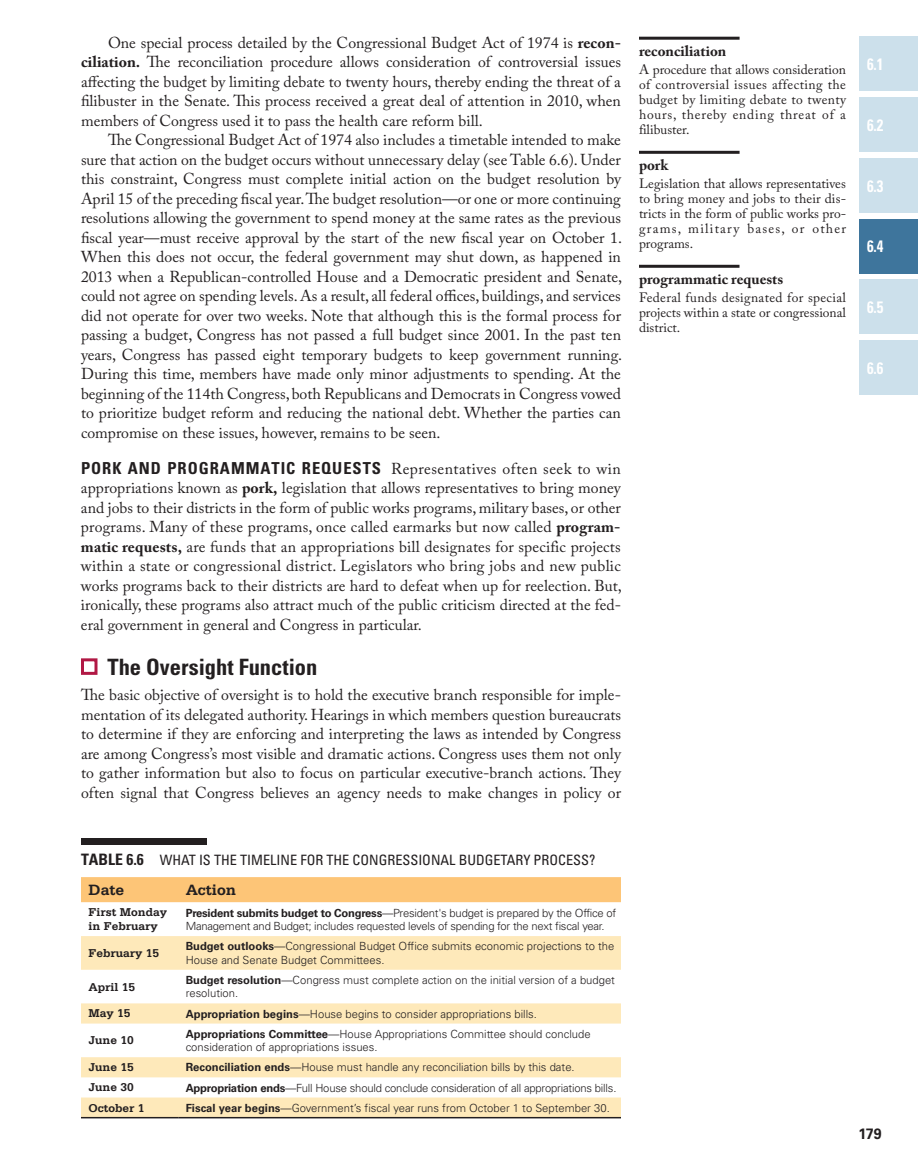
<style>
.page{position:relative;width:918px;height:1175px;background:#fff}
.page>*{position:absolute;margin:0;border:0;box-sizing:border-box;transform-origin:0 0}
.t1{font:700 condensed 22.5px "Univers LT Std";color:#231f20}
.t2{font:700 condensed 16.5px "Univers LT Std";color:#231f20}
.t3{font:700 condensed 16.5px "Univers LT Std";color:#fff;scale:.9 1}
.t4{font:15.75px/19.5px "Adobe Caslon Pro";color:#231f20;text-align:justify}
.t5{font:700 15.75px "Serifa Std";color:#231f20}
.t6{font:700 condensed 15.75px "Univers LT Std";color:#231f20}
.t7{font:700 15px "Adobe Caslon Pro";color:#231f20}
.t8{font:700 15px "Univers LT Std";color:#231f20;scale:.95 1}
.t9{font:condensed 14.25px "Univers LT Std";color:#231f20}
.t10{font:13.5px/15px "Adobe Caslon Pro";color:#231f20;text-align:justify}
.t11{font:700 12px/13.5px "Serifa Std";color:#231f20}
.t12{font:300 11.25px/13.5px "Univers LT Std";color:#231f20}
.t13{font:300 11.25px/13.5px "Univers LT Std";letter-spacing:-.02em;color:#231f20}
.s1{font-weight:700}
.s2{font-weight:700;font-size:15.75px}
</style>
<div class="page">
<div style="left:860px;top:36px;width:58px;height:55px;background:#cce0eb"></div>
<div style="left:860px;top:97px;width:58px;height:55px;background:#cce0eb"></div>
<div style="left:860px;top:279px;width:58px;height:55px;background:#cce0eb"></div>
<div style="left:860px;top:158px;width:58px;height:55px;background:#cce0eb"></div>
<div style="left:860px;top:340px;width:58px;height:55px;background:#cce0eb"></div>
<div style="left:860px;top:218px;width:58px;height:55px;background:#3e759c"></div>
<div style="left:81px;top:658px;width:17px;height:17px;border:3px solid #b11844"></div>
<div style="left:81px;top:877px;width:540px;height:25px;background:#fdc577"></div>
<svg style="left:81px;top:902px;width:540px;height:1px"></svg>
<svg style="left:81px;top:936px;width:540px;height:180px"></svg>
<hr style="left:81px;top:1116px;width:97px;height:2px;background:#231f20">
<hr style="left:178px;top:1116px;width:443px;height:2px;background:#231f20">
<div style="left:81px;top:838px;width:126px;height:6px;background:#231f20"></div>
<hr style="left:639px;top:37px;width:101px;height:3px;background:#231f20">
<hr style="left:639px;top:151px;width:101px;height:3px;background:#231f20">
<hr style="left:639px;top:265px;width:101px;height:3px;background:#231f20">
<p class="t4" style="left:81px;top:32px;width:541px;text-indent:27px">One special process detailed by the Congressional Budget Act of 1974 is <span class="s1">recon&shy;ciliation.</span> The reconciliation procedure allows consideration of controversial issues affecting the budget by limiting debate to twenty hours, thereby ending the threat of a filibuster in the Senate. This process received a great deal of attention in 2010, when members of Congress used it to pass the health care reform bill.</p>
<p class="t4" style="left:81px;top:130px;width:543px;text-indent:27px">The Congressional Budget Act of 1974 also includes a timetable intended to make sure that action on the budget occurs without unnecessary delay (see Table 6.6). Under this constraint, Congress must complete initial action on the budget resolution by April 15 of the preceding fiscal year. The budget resolution—or one or more continuing resolutions allowing the government to spend money at the same rates as the previous fiscal year—must receive approval by the start of the new fiscal year on October 1.<br>When this does not occur, the federal government may shut down, as happened in 2013 when a Republican-controlled House and a Democratic president and Senate, could not agree on spending levels. As a result, all federal offices, buildings, and services did not operate for over two weeks. Note that although this is the formal process for passing a budget, Congress has not passed a full budget since 2001. In the past ten years, Congress has passed eight temporary budgets to keep government running.<br>During this time, members have made only minor adjustments to spending. At the beginning of the 114th Congress, both Republicans and Democrats in Congress vowed to prioritize budget reform and reducing the national debt. Whether the parties can compromise on these issues, however, remains to be seen.</p>
<p class="t2" style="left:81px;top:458px;width:11px">PORK</p>
<p class="t2" style="left:128px;top:458px;width:12px">AND</p>
<p class="t2" style="left:167px;top:458px;width:12px">PROGRAMMATIC</p>
<p class="t2" style="left:302px;top:458px;width:21px">REQUESTS</p>
<p class="t4" style="left:81px;top:458px;width:542px;text-indent:310px">Representatives often seek to win appropriations known as <span class="s1">pork,</span> legislation that allows representatives to bring money and jobs to their districts in the form of public works programs, military bases, or other programs. Many of these programs, once called earmarks but now called <span class="s1">program&shy;matic requests,</span> are funds that an appropriations bill designates for specific projects within a state or congressional district. Legislators who bring jobs and new public works programs back to their districts are hard to defeat when up for reelection. But, ironically, these programs also attract much of the public criticism directed at the fed&shy;eral government in general and Congress in particular.</p>
<h1 class="t1" style="left:107px;top:653px;width:211px">THE OVERSIGHT FUNCTION</h1>
<p class="t4" style="left:81px;top:685px;width:542px">The basic objective of oversight is to hold the executive branch responsible for imple&shy;mentation of its delegated authority. Hearings in which members question bureaucrats to determine if they are enforcing and interpreting the laws as intended by Congress are among Congress’s most visible and dramatic actions. Congress uses them not only to gather information but also to focus on particular executive-branch actions. They often signal that Congress believes an agency needs to make changes in policy or</p>
<p class="t7" style="left:639px;top:42px;width:89px">reconciliation</p>
<p class="t10" style="left:639px;top:62px;width:209px">A procedure that allows consideration of controversial issues affecting the budget by limiting debate to twenty hours, thereby ending threat of a filibuster.</p>
<p class="t7" style="left:639px;top:156px;width:31px">pork</p>
<p class="t10" style="left:639px;top:176px;width:209px">Legislation that allows representatives to bring money and jobs to their dis&shy;tricts in the form of public works pro&shy;grams, military bases, or other programs.</p>
<p class="t7" style="left:639px;top:270px;width:146px">programmatic requests</p>
<p class="t10" style="left:639px;top:290px;width:209px">Federal funds designated for special projects within a state or congressional district.</p>
<p class="t3" style="left:867px;top:54px;width:20px">6.1</p>
<p class="t3" style="left:867px;top:115px;width:20px">6.2</p>
<p class="t3" style="left:867px;top:175px;width:20px">6.3</p>
<p class="t3" style="left:867px;top:236px;width:20px">6.4</p>
<p class="t3" style="left:867px;top:297px;width:20px">6.5</p>
<p class="t3" style="left:867px;top:357px;width:20px">6.6</p>
<p class="t6" style="left:81px;top:849px;width:18px">TABLE</p>
<p class="t9" style="left:126px;top:851px;width:55px"><span class="s2">6.6</span> WHAT</p>
<p class="t9" style="left:199px;top:851px;width:24px">IS THE</p>
<p class="t9" style="left:240px;top:851px;width:9px">TIMELINE</p>
<p class="t9" style="left:300px;top:851px;width:35px">FOR THE</p>
<p class="t9" style="left:353px;top:851px;width:9px">CONGRESSIONAL</p>
<p class="t9" style="left:459px;top:851px;width:35px">BUDGETAR</p>
<p class="t9" style="left:523px;top:851px;width:27px">Y PROCESS</p>
<p class="t9" style="left:589px;top:851px;width:8px">?</p>
<p class="t5" style="left:88px;top:880px;width:37px">Date</p>
<p class="t5" style="left:186px;top:880px;width:52px">Action</p>
<p class="t11" style="left:88px;top:905px;width:80px">First Monday in February</p>
<p class="t13" style="left:186px;top:905px;width:432px"><span class="s1">President submits budget to Congress</span>—President's budget is prepared by the Office of<br>Management and Budget; includes requested levels of spending for the next fiscal year.</p>
<p class="t11" style="left:88px;top:946px;width:72px">February 15</p>
<p class="t12" style="left:186px;top:939px;width:430px"><span class="s1">Budget outlooks</span>—Congressional Budget Office submits economic projections to the<br>House and Senate Budget Committees.</p>
<p class="t11" style="left:88px;top:979px;width:48px">April 15</p>
<p class="t12" style="left:186px;top:973px;width:431px"><span class="s1">Budget resolution</span>—Congress must complete action on the initial version of a budget resolution.</p>
<p class="t11" style="left:88px;top:1006px;width:44px">May 15</p>
<p class="t12" style="left:186px;top:1006px;width:353px"><span class="s1">Appropriation begins</span>—House begins to consider appropriations bills.</p>
<p class="t11" style="left:88px;top:1033px;width:47px">June 10</p>
<p class="t12" style="left:186px;top:1027px;width:406px"><span class="s1">Appropriations Committee</span>—House Appropriations Committee should conclude consideration of appropriations issues.</p>
<p class="t11" style="left:88px;top:1060px;width:47px">June 15</p>
<p class="t12" style="left:186px;top:1060px;width:391px"><span class="s1">Reconciliation ends</span>—House must handle any reconciliation bills by this date.</p>
<p class="t11" style="left:88px;top:1080px;width:47px">June 30</p>
<p class="t12" style="left:186px;top:1080px;width:432px"><span class="s1">Appropriation ends</span>—Full House should conclude consideration of all appropriations bills.</p>
<p class="t11" style="left:88px;top:1100px;width:58px">October 1</p>
<p class="t12" style="left:186px;top:1100px;width:426px"><span class="s1">Fiscal year begins</span>—Government’s fiscal year runs from October 1 to September 30.</p>
<p class="t8" style="left:858px;top:1124px;width:26px">179</p>
</div>
